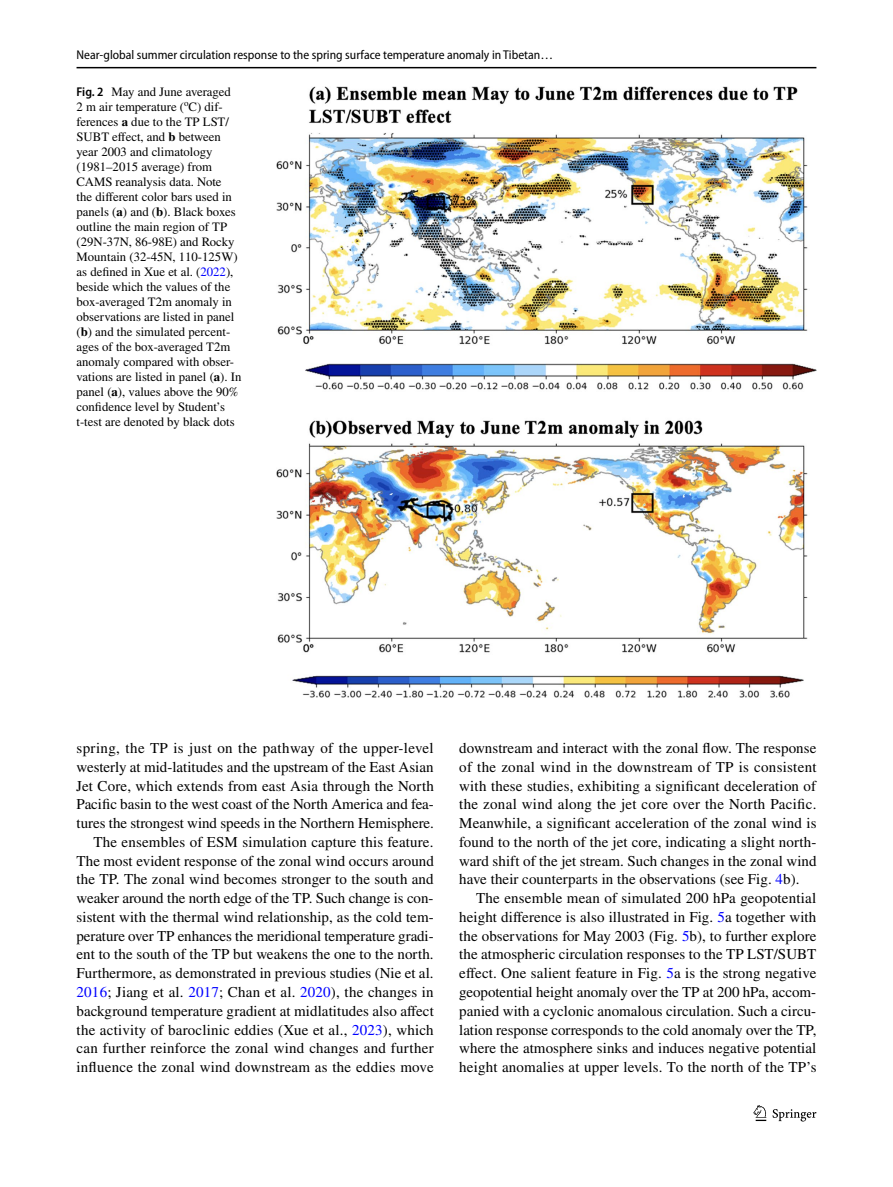
<style>
.page{position:relative;width:893px;height:1187px;background:#fff}
.page>*{position:absolute;margin:0;border:0;box-sizing:border-box;transform-origin:0 0}
.t1{font:15px/18.8px "STIX";letter-spacing:.005em;color:#000;text-align:justify}
.t2{font:12.75px/15px "STIX";color:#000}
.t3{font:12.75px "Myriad Pro Semi Cn 3";color:#000}
.s1{font-family:"Myriad Pro";font-weight:600;font-stretch:semi-condensed}
.s2{font-weight:700}
.s3{color:#00f}
</style>
<div class="page">
<hr style="left:77px;top:67px;width:739px;height:1px;background:#000">
<svg style="left:753px;top:1105px;width:13px;height:15px"></svg>
<svg style="left:773px;top:1109px;width:43px;height:12px"></svg>
<img style="left:276px;top:87px;width:540px;height:610px">
<p class="t3" style="left:77px;top:48px;width:478px">Near‑global summer circulation response to the spring surface temperature anomaly in Tibetan…</p>
<p class="t2" style="left:77px;top:85px;width:166px"><span class="s1">Fig. 2</span> May and June averaged<br>2 m air temperature (<sup>o</sup>C) dif&shy;ferences <span class="s2">a</span> due to the TP LST/<br>SUBT effect, and <span class="s2">b</span> between year 2003 and climatology (1981–2015 average) from<br>CAMS reanalysis data. Note<br>the different color bars used in panels (<span class="s2">a</span>) and (<span class="s2">b</span>). Black boxes outline the main region of TP (29N-37N, 86-98E) and Rocky<br>Mountain (32-45N, 110-125W) as defined in Xue et al. (<span class="s3">2022</span>), beside which the values of the box-averaged T2m anomaly in observations are listed in panel (<span class="s2">b</span>) and the simulated percent&shy;ages of the box-averaged T2m anomaly compared with obser&shy;vations are listed in panel (<span class="s2">a</span>). In panel (<span class="s2">a</span>), values above the 90% confidence level by Student’s t-test are denoted by black dots</p>
<p class="t1" style="left:77px;top:739px;width:359px;text-align:right">spring, the TP is just on the pathway of the upper-level westerly at mid-latitudes and the upstream of the East Asian Jet Core, which extends from east Asia through the North Pacific basin to the west coast of the North America and fea&shy;tures the strongest wind speeds in the Northern Hemisphere.<br>The ensembles of ESM simulation capture this feature.<br>The most evident response of the zonal wind occurs around the TP. The zonal wind becomes stronger to the south and weaker around the north edge of the TP. Such change is con&shy;sistent with the thermal wind relationship, as the cold tem&shy;perature over TP enhances the meridional temperature gradi&shy;ent to the south of the TP but weakens the one to the north.<br>Furthermore, as demonstrated in previous studies (Nie et al.<br><span class="s3">2016</span>; Jiang et al. <span class="s3">2017</span>; Chan et al. <span class="s3">2020</span>), the changes in background temperature gradient at midlatitudes also affect the activity of baroclinic eddies (Xue et al., <span class="s3">2023</span>), which can further reinforce the zonal wind changes and further influence the zonal wind downstream as the eddies move</p>
<p class="t1" style="left:459px;top:739px;width:359px">downstream and interact with the zonal flow. The response of the zonal wind in the downstream of TP is consistent with these studies, exhibiting a significant deceleration of the zonal wind along the jet core over the North Pacific.<br>Meanwhile, a significant acceleration of the zonal wind is found to the north of the jet core, indicating a slight north&shy;ward shift of the jet stream. Such changes in the zonal wind have their counterparts in the observations (see Fig. <span class="s3">4</span>b).</p>
<p class="t1" style="left:459px;top:889px;width:359px;text-indent:17px">The ensemble mean of simulated 200 hPa geopotential height difference is also illustrated in Fig. <span class="s3">5</span>a together with the observations for May 2003 (Fig. <span class="s3">5</span>b), to further explore the atmospheric circulation responses to the TP LST/SUBT effect. One salient feature in Fig. <span class="s3">5</span>a is the strong negative geopotential height anomaly over the TP at 200 hPa, accom&shy;panied with a cyclonic anomalous circulation. Such a circu&shy;lation response corresponds to the cold anomaly over the TP, where the atmosphere sinks and induces negative potential height anomalies at upper levels. To the north of the TP’s</p>
</div>
